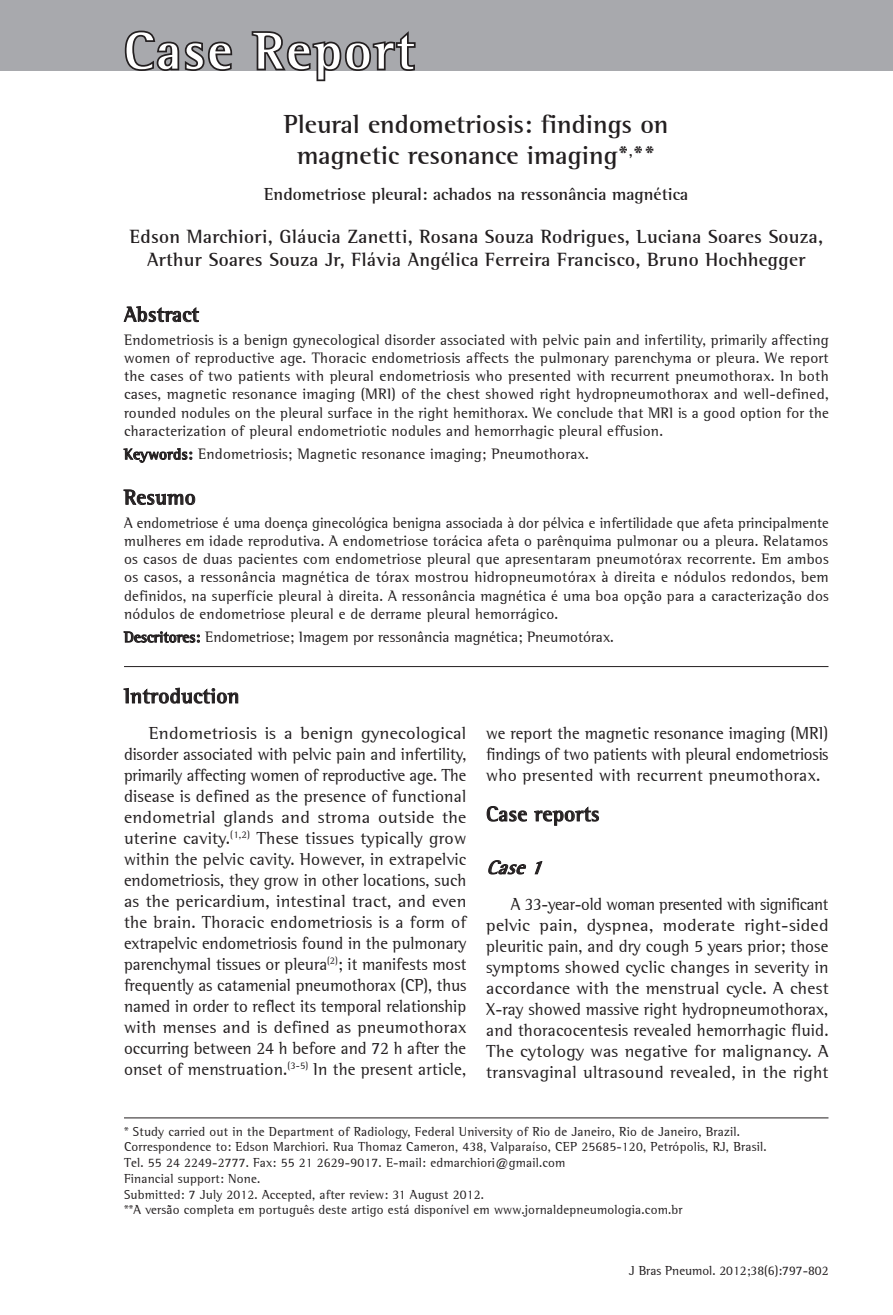
<style>
.page{position:relative;width:893px;height:1315px;background:#fff}
.page>*{position:absolute;margin:0;border:0;box-sizing:border-box;transform-origin:0 0}
.t1{font:700 52.5px "Libre Semi Serif S Si";letter-spacing:.05em;color:#fff}
.Título___1o_idioma{font:700 26.25px/31.5px "Libre Semi Serif S Si";color:#231f20;text-align:center}
.Sub-título___1o_níve{font:700 21px "Libre Semi Serif S Si";letter-spacing:.015em;color:#231f20}
.Resumo___título{font:700 21px "Libre Semi Serif S Si";letter-spacing:.015em;color:#231f20}
.Abstract___título{font:700 21px "Libre Semi Serif S Si";letter-spacing:.015em;color:#231f20}
.Autores{font:700 19.25px/23.1px "Libre Semi Serif S Si";letter-spacing:.015em;color:#231f20;text-align:center}
.Sub_título___2o_níve{font:italic 700 19.25px "Libre Semi Serif S Si";color:#231f20}
.Corpo{font:17.5px/21px "Libre Semi Serif S Si";letter-spacing:.015em;color:#231f20;text-align:justify;scale:1.05 1}
.Corpo-2{font:17.5px/21px "Libre Semi Serif S Si";letter-spacing:.015em;color:#231f20;text-align:justify;scale:.95 1}
.Corpo-3{font:17.5px/21px "Libre Semi Serif S Si";letter-spacing:.015em;color:#231f20;text-align:justify}
.Título___2o_idioma{font:700 17.5px "Libre Semi Serif S Si";color:#231f20}
.Resumo{font:15.22px/18.2px "Libre Semi Serif S Si";letter-spacing:.015em;color:#231f20;text-align:justify}
.Abstract{font:15.22px/18.2px "Libre Semi Serif S Si";letter-spacing:.015em;color:#231f20;text-align:justify}
.palavras-chave-com-f{font:15.22px "Libre Semi Serif S Si";color:#231f20}
.Palavras-chave{font:15.22px "Libre Semi Serif S Si";letter-spacing:.015em;color:#231f20}
.Endereço{font:13.12px "Libre Semi Serif S Si";letter-spacing:.015em;color:#231f20}
.rodapé{font:13.12px "Libre Semi Serif S Si";color:#231f20}
.s1{font-weight:700}
</style>
<div class="page">
<div style="left:0;top:0;width:893px;height:70px;background:#a8a9ad"></div>
<svg style="left:124px;top:687px;width:114px;height:16px"></svg>
<svg style="left:487px;top:806px;width:40px;height:15px"></svg>
<svg style="left:534px;top:806px;width:65px;height:19px"></svg>
<svg style="left:488px;top:860px;width:38px;height:14px"></svg>
<svg style="left:535px;top:861px;width:7px;height:13px"></svg>
<hr style="left:124px;top:666px;width:704px;height:1px;background:#231f20">
<svg style="left:124px;top:306px;width:75px;height:16px"></svg>
<svg style="left:124px;top:448px;width:68px;height:14px"></svg>
<svg style="left:124px;top:490px;width:71px;height:15px"></svg>
<svg style="left:124px;top:631px;width:76px;height:11px"></svg>
<hr style="left:124px;top:1117px;width:704px;height:1px;background:#231f20">
<svg style="left:123px;top:30px;width:111px;height:41px"></svg>
<svg style="left:250px;top:31px;width:167px;height:51px"></svg>
<h1 class="t1" style="left:124px;top:19px;width:292px">Case Report</h1>
<p class="Título___1o_idioma" style="left:284px;top:108px;width:386px">Pleural endometriosis: findings on magnetic resonance imaging*<sup>,</sup>**</p>
<p class="Título___2o_idioma" style="left:264px;top:184px;width:426px">Endometriose pleural: achados na ressonância magnética</p>
<p class="Autores" style="left:130px;top:225px;width:695px">Edson Marchiori, Gláucia Zanetti, Rosana Souza Rodrigues, Luciana Soares Souza,<br>Arthur Soares Souza Jr, Flávia Angélica Ferreira Francisco, Bruno Hochhegger</p>
<p class="Resumo___título" style="left:124px;top:301px;width:76px">Abstract</p>
<p class="Resumo" style="left:124px;top:330px;width:706px">Endometriosis is a benign gynecological disorder associated with pelvic pain and infertility, primarily affecting women of reproductive age. Thoracic endometriosis affects the pulmonary parenchyma or pleura. We report the cases of two patients with pleural endometriosis who presented with recurrent pneumothorax. In both cases, magnetic resonance imaging (MRI) of the chest showed right hydropneumothorax and well-defined, rounded nodules on the pleural surface in the right hemithorax. We conclude that MRI is a good option for the characterization of pleural endometriotic nodules and hemorrhagic pleural effusion.</p>
<p class="Palavras-chave" style="left:124px;top:445px;width:466px"><span class="s1">Keywords:</span> Endometriosis; Magnetic resonance imaging; Pneumothorax.</p>
<p class="Abstract___título" style="left:124px;top:484px;width:73px">Resumo</p>
<p class="Abstract" style="left:124px;top:513px;width:706px">A endometriose é uma doença ginecológica benigna associada à dor pélvica e infertilidade que afeta principalmente mulheres em idade reprodutiva. A endometriose torácica afeta o parênquima pulmonar ou a pleura. Relatamos os casos de duas pacientes com endometriose pleural que apresentaram pneumotórax recorrente. Em ambos os casos, a ressonância magnética de tórax mostrou hidropneumotórax à direita e nódulos redondos, bem definidos, na superfície pleural à direita. A ressonância magnética é uma boa opção para a caracterização dos nódulos de endometriose pleural e de derrame pleural hemorrágico.</p>
<p class="palavras-chave-com-f" style="left:124px;top:628px;width:491px"><span class="s1">Descritores:</span> Endometriose; Imagem por ressonância magnética; Pneumotórax.</p>
<p class="Sub-título___1o_níve" style="left:124px;top:683px;width:117px">Introduction</p>
<p class="Corpo" style="left:124px;top:722px;width:328px;text-indent:25px">Endometriosis is a benign gynecological disorder associated with pelvic pain and infertility, primarily affecting women of reproductive age. The disease is defined as the presence of functional endometrial glands and stroma outside the uterine cavity.<sup>(1,2)</sup> These tissues typically grow within the pelvic cavity. However, in extrapelvic endometriosis, they grow in other locations, such as the pericardium, intestinal tract, and even the brain. Thoracic endometriosis is a form of extrapelvic endometriosis found in the pulmonary parenchymal tissues or pleura<sup>(2)</sup>; it manifests most frequently as catamenial pneumothorax (CP), thus named in order to reflect its temporal relationship with menses and is defined as pneumothorax occurring between 24 h before and 72 h after the onset of menstruation.<sup>(3-5)</sup> In the present article,</p>
<p class="Corpo-3" style="left:486px;top:722px;width:344px">we report the magnetic resonance imaging (MRI) findings of two patients with pleural endometriosis who presented with recurrent pneumothorax.</p>
<p class="Sub-título___1o_níve" style="left:486px;top:801px;width:115px">Case reports</p>
<p class="Sub_título___2o_níve" style="left:486px;top:855px;width:65px">Case1</p>
<p class="Corpo-2" style="left:486px;top:893px;width:362px;text-indent:25px">A 33-year-old woman presented with significant pelvic pain, dyspnea, moderate right-sided pleuritic pain, and dry cough 5 years prior; those symptoms showed cyclic changes in severity in accordance with the menstrual cycle. A chest X-ray showed massive right hydropneumothorax, and thoracocentesis revealed hemorrhagic fluid.<br>The cytology was negative for malignancy. A transvaginal ultrasound revealed, in the right</p>
<p class="Endereço" style="left:124px;top:1123px;width:618px">* Study carried out in the Department of Radiology, Federal University of Rio de Janeiro, Rio de Janeiro, Brazil.</p>
<p class="Endereço" style="left:124px;top:1139px;width:644px">Correspondence to: Edson Marchiori. Rua Thomaz Cameron, 438, Valparaíso, CEP 25685-120, Petrópolis, RJ, Brasil.</p>
<p class="Endereço" style="left:124px;top:1155px;width:443px">Tel. 55 24 2249-2777. Fax: 55 21 2629-9017. E-mail: edmarchiori@gmail.com</p>
<p class="Endereço" style="left:124px;top:1170px;width:138px">Financial support: None.</p>
<p class="Endereço" style="left:124px;top:1186px;width:361px">Submitted: 7 July 2012. Accepted, after review: 31 August 2012.</p>
<p class="Endereço" style="left:124px;top:1202px;width:560px">**A versão completa em português deste artigo está disponível em www.jornaldepneumologia.com.br</p>
<p class="rodapé" style="left:629px;top:1263px;width:201px">J Bras Pneumol. 2012;38(6):797-802</p>
</div>
